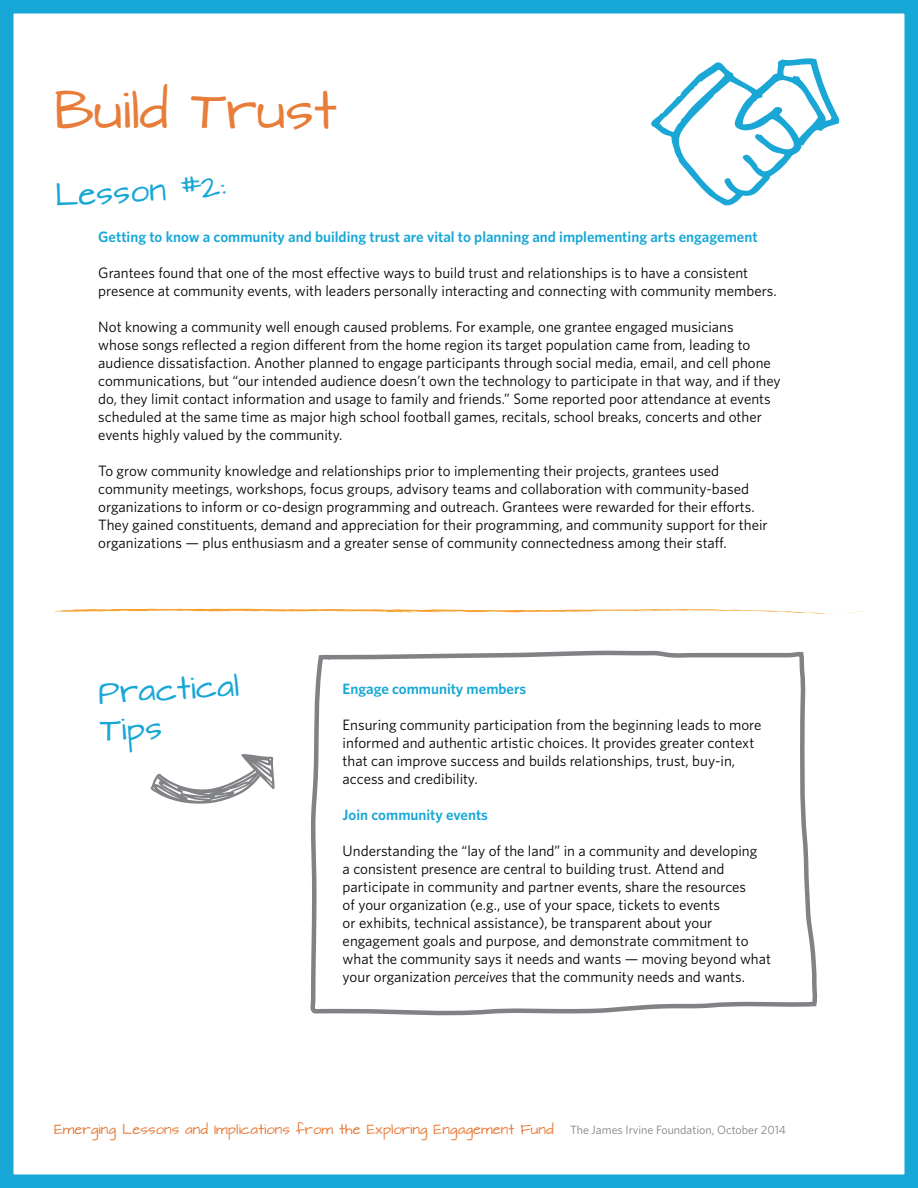
<style>
.page{position:relative;width:918px;height:1188px;background:#fff}
.page>*{position:absolute;margin:0;border:0;box-sizing:border-box;transform-origin:0 0}
.t1{font:45px "Architects Daughter";color:#e87c39}
.t2{font:27px/37.5px "Architects Daughter";color:#17a7d6}
.t3{font:15px/18px "Whitney";color:#000}
.t4{font:600 15px "Whitney";color:#17a7d6}
.t5{font:12px "Architects Daughter";color:#e87c39}
.t6{font:12px "Whitney";color:#808285}
.s1{font-style:italic}
</style>
<div class="page">
<div style="left:0;top:0;width:918px;height:1188px;border:14px solid #17a7d6"></div>
<svg style="left:651px;top:58px;width:188px;height:148px"></svg>
<svg style="left:151px;top:754px;width:124px;height:50px"></svg>
<svg style="left:306px;top:650px;width:512px;height:538px"></svg>
<svg style="left:845px;top:611px;width:17px;height:3px"></svg>
<svg style="left:54px;top:609px;width:779px;height:5px"></svg>
<h1 class="t1" style="left:54px;top:87px;width:284px">Build Trust</h1>
<h2 class="t2" style="left:54px;top:178px;width:173px;rotate:-3deg">Lesson #2:</h2>
<p class="t4" style="left:98px;top:227px;width:661px">Getting to know a community and building trust are vital to planning and implementing arts engagement</p>
<p class="t3" style="left:98px;top:264px;width:680px">Grantees found that one of the most effective ways to build trust and relationships is to have a consistent presence at community events, with leaders personally interacting and connecting with community members.</p>
<p class="t3" style="left:98px;top:318px;width:684px">Not knowing a community well enough caused problems. For example, one grantee engaged musicians<br>whose songs reflected a region different from the home region its target population came from, leading to audience dissatisfaction. Another planned to engage participants through social media, email, and cell phone communications, but “our intended audience doesn’t own the technology to participate in that way, and if they do, they limit contact information and usage to family and friends.” Some reported poor attendance at events scheduled at the same time as major high school football games, recitals, school breaks, concerts and other events highly valued by the community.</p>
<p class="t3" style="left:98px;top:462px;width:671px">To grow community knowledge and relationships prior to implementing their projects, grantees used community meetings, workshops, focus groups, advisory teams and collaboration with community-based organizations to inform or co-design programming and outreach. Grantees were rewarded for their efforts.<br>They gained constituents, demand and appreciation for their programming, and community support for their organizations — plus enthusiasm and a greater sense of community connectedness among their staff.</p>
<h2 class="t2" style="left:97px;top:676px;width:143px;rotate:-3deg">Practical<br>Tips</h2>
<p class="t4" style="left:343px;top:679px;width:185px">Engage community members</p>
<p class="t3" style="left:343px;top:715px;width:420px">Ensuring community participation from the beginning leads to more informed and authentic artistic choices. It provides greater context that can improve success and builds relationships, trust, buy-in, access and credibility.</p>
<p class="t4" style="left:343px;top:805px;width:147px">Join community events</p>
<p class="t3" style="left:343px;top:841px;width:430px">Understanding the “lay of the land” in a community and developing<br>a consistent presence are central to building trust. Attend and participate in community and partner events, share the resources<br>of your organization (e.g., use of your space, tickets to events<br>or exhibits, technical assistance), be transparent about your engagement goals and purpose, and demonstrate commitment to what the community says it needs and wants — moving beyond what your organization <span class="s1">perceives</span> that the community needs and wants.</p>
<p class="t5" style="left:54px;top:1123px;width:501px">Emerging Lessons and Implications from the Exploring Engagement Fund</p>
<p class="t6" style="left:570px;top:1122px;width:218px">The James Irvine Foundation, October 2014</p>
</div>
